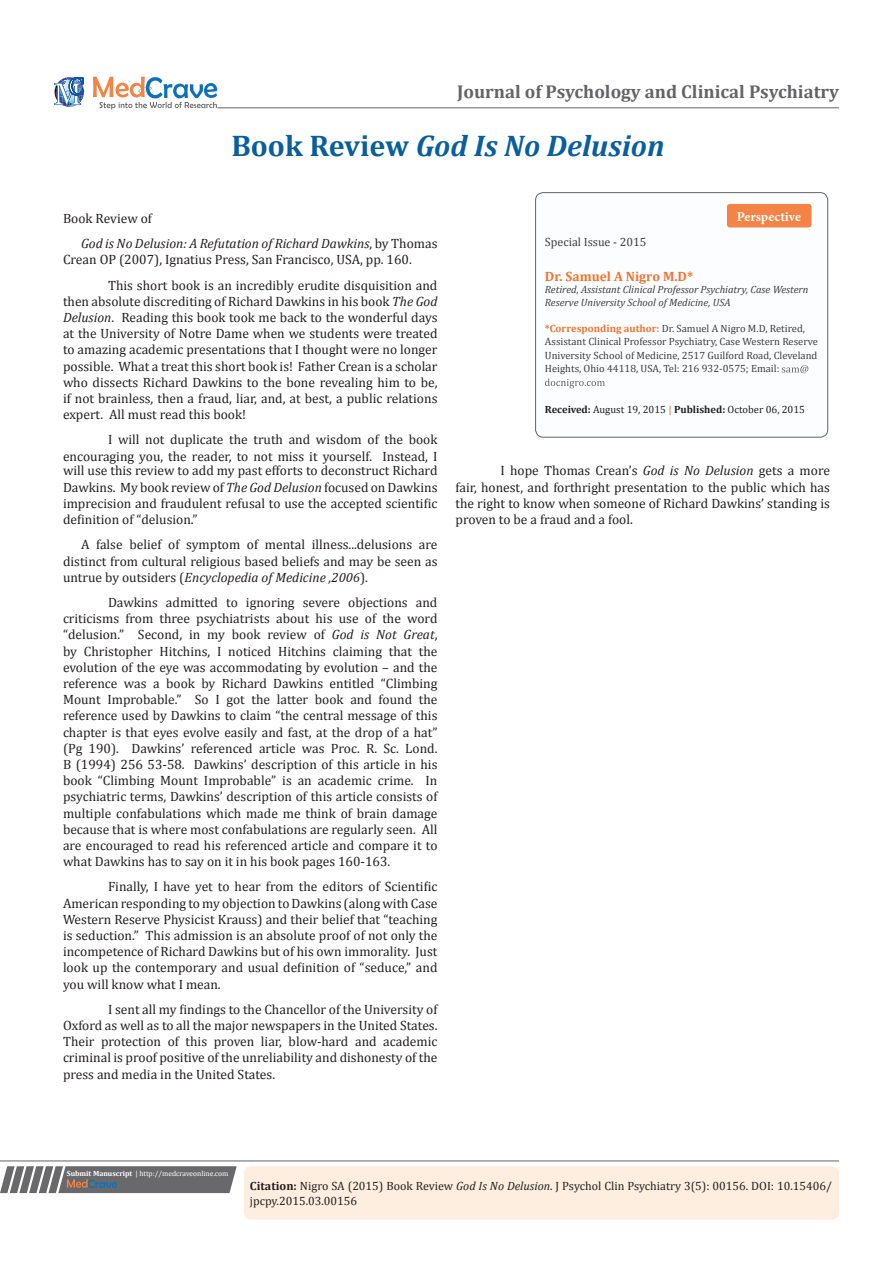
<style>
.page{position:relative;width:893px;height:1263px;background:#fff}
.page>*{position:absolute;margin:0;border:0;box-sizing:border-box;transform-origin:0 0}
.t1{font:italic 700 30px "Cambria";color:#085f9c}
.t2{font:700 18.6px "Cambria";color:#636366}
.t3{font:13.5px/16.2px "Cambria";color:#231f20;text-align:justify}
.t4{font:700 13.5px "Cambria";color:#f37331}
.t5{font:700 13.5px "Minion Pro";color:#fff}
.Citation{font:12px/14.4px "Cambria";color:#231f20}
.t6{font:12px "Cambria";color:#3e3e3f}
.t7{font:10.5px/13.5px "Cambria";color:#3e3e3f}
.t8{font:italic 10.5px/12.6px "Cambria";color:#3e3e3f}
.t9{font:10.5px "Cambria";color:#231f20}
.t10{font:7.5px "Cambria";color:#fff}
.s1{font-style:normal}
.s2{font-style:italic}
.s3{font-weight:700;color:#f37331}
.s4{font-weight:700}
.s5{font-weight:700;color:#f58345}
</style>
<div class="page">
<svg style="left:54px;top:77px;width:30px;height:30px"></svg>
<svg style="left:93px;top:77px;width:124px;height:32px"></svg>
<div style="left:536px;top:193px;width:292px;height:244px;background:#fbfdfe;border-radius:8px"></div>
<svg style="left:782px;top:365px;width:26px;height:8px"></svg>
<svg style="left:545px;top:379px;width:60px;height:9px"></svg>
<div style="left:535px;top:192px;width:293px;height:246px;border:1px solid #626465;border-radius:8px"></div>
<svg style="left:0;top:1166px;width:237px;height:27px;background:#78787a"></svg>
<hr style="left:0;top:1161px;width:839px;height:1px;background:#626465">
<hr style="left:218px;top:108px;width:621px;height:1px;background:#626465">
<div style="left:727px;top:204px;width:84px;height:23px;background:#f58345;border-radius:3px"></div>
<div style="left:244px;top:1166px;width:595px;height:54px;background:#feeee0;border-radius:7px"></div>
<p class="t2" style="left:457px;top:79px;width:383px">Journal of Psychology and Clinical Psychiatry</p>
<p class="t1" style="left:231px;top:125px;width:435px"><span class="s1">Book Review</span> God Is No Delusion</p>
<p class="t3" style="left:63px;top:210px;width:91px">Book Review of</p>
<p class="t5" style="left:737px;top:207px;width:65px">Perspective</p>
<p class="t3" style="left:63px;top:235px;width:376px;text-indent:18px"><span class="s2">God is No Delusion: A Refutation of Richard Dawkins</span>, by Thomas<br>Crean OP (2007), Ignatius Press, San Francisco, USA, pp. 160.</p>
<p class="t3" style="left:63px;top:277px;width:376px;text-indent:45px">This short book is an incredibly erudite disquisition and then absolute discrediting of Richard Dawkins in his book <span class="s2">The God Delusion</span>. Reading this book took me back to the wonderful days at the University of Notre Dame when we students were treated to amazing academic presentations that I thought were no longer possible. What a treat this short book is! Father Crean is a scholar who dissects Richard Dawkins to the bone revealing him to be, if not brainless, then a fraud, liar, and, at best, a public relations expert. All must read this book!</p>
<p class="t3" style="left:63px;top:432px;width:376px;text-align:right">I will not duplicate the truth and wisdom of the book encouraging you, the reader, to not miss it yourself. Instead, I</p>
<p class="t6" style="left:545px;top:234px;width:103px">Special Issue - 2015</p>
<p class="t4" style="left:545px;top:266px;width:150px">Dr. Samuel A Nigro M.D*</p>
<p class="t8" style="left:545px;top:283px;width:265px">Retired, Assistant Clinical Professor Psychiatry, Case Western<br>Reserve University School of Medicine, USA</p>
<p class="t7" style="left:545px;top:322px;width:274px"><span class="s3">*Corresponding author:</span> Dr. Samuel A Nigro M.D, Retired, Assistant Clinical Professor Psychiatry, Case Western Reserve University School of Medicine, 2517 Guilford Road, Cleveland Heights, Ohio 44118, USA, Tel: 216 932-0575; Email:</p>
<p class="t9" style="left:545px;top:403px;width:262px"><span class="s4">Received:</span> August 19, 2015 <span class="s5">|</span> <span class="s4">Published:</span> October 06, 2015</p>
<p class="t3" style="left:63px;top:463px;width:376px">will use this review to add my past efforts to deconstruct Richard Dawkins. My book review of <span class="s2">The God Delusion</span> focused on Dawkins imprecision and fraudulent refusal to use the accepted scientific definition of “delusion.”</p>
<p class="t3" style="left:63px;top:536px;width:376px;text-indent:18px">A false belief of symptom of mental illness...delusions are distinct from cultural religious based beliefs and may be seen as untrue by outsiders (<span class="s2">Encyclopedia of Medicine ,2006</span>).</p>
<p class="t3" style="left:63px;top:594px;width:376px;text-indent:45px">Dawkins admitted to ignoring severe objections and criticisms from three psychiatrists about his use of the word “delusion.” Second, in my book review of <span class="s2">God is Not Great</span>, by Christopher Hitchins, I noticed Hitchins claiming that the evolution of the eye was accommodating by evolution – and the reference was a book by Richard Dawkins entitled “Climbing Mount Improbable.” So I got the latter book and found the reference used by Dawkins to claim “the central message of this chapter is that eyes evolve easily and fast, at the drop of a hat” (Pg 190). Dawkins’ referenced article was Proc. R. Sc. Lond.<br>B (1994) 256 53-58. Dawkins’ description of this article in his book “Climbing Mount Improbable” is an academic crime. In psychiatric terms, Dawkins’ description of this article consists of multiple confabulations which made me think of brain damage because that is where most confabulations are regularly seen. All are encouraged to read his referenced article and compare it to what Dawkins has to say on it in his book pages 160-163.</p>
<p class="t3" style="left:63px;top:878px;width:376px;text-indent:45px">Finally, I have yet to hear from the editors of Scientific American responding to my objection to Dawkins (along with Case Western Reserve Physicist Krauss) and their belief that “teaching is seduction.” This admission is an absolute proof of not only the incompetence of Richard Dawkins but of his own immorality. Just look up the contemporary and usual definition of “seduce,” and you will know what I mean.</p>
<p class="t3" style="left:63px;top:1001px;width:376px;text-indent:45px">I sent all my findings to the Chancellor of the University of Oxford as well as to all the major newspapers in the United States.<br>Their protection of this proven liar, blow-hard and academic criminal is proof positive of the unreliability and dishonesty of the press and media in the United States.</p>
<p class="t3" style="left:455px;top:463px;width:376px;text-indent:45px">I hope Thomas Crean’s <span class="s2">God is No Delusion</span> gets a more fair, honest, and forthright presentation to the public which has the right to know when someone of Richard Dawkins’ standing is proven to be a fraud and a fool.</p>
<p class="t10" style="left:67px;top:1169px;width:163px"><span class="s4">Submit Manuscript</span> | http://medcraveonline.com</p>
<p class="Citation" style="left:250px;top:1179px;width:584px"><span class="s4">Citation:</span> Nigro SA (2015) Book Review <span class="s2">God Is No Delusion</span>. J Psychol Clin Psychiatry 3(5): 00156. DOI: 10.15406/ jpcpy.2015.03.00156</p>
</div>
